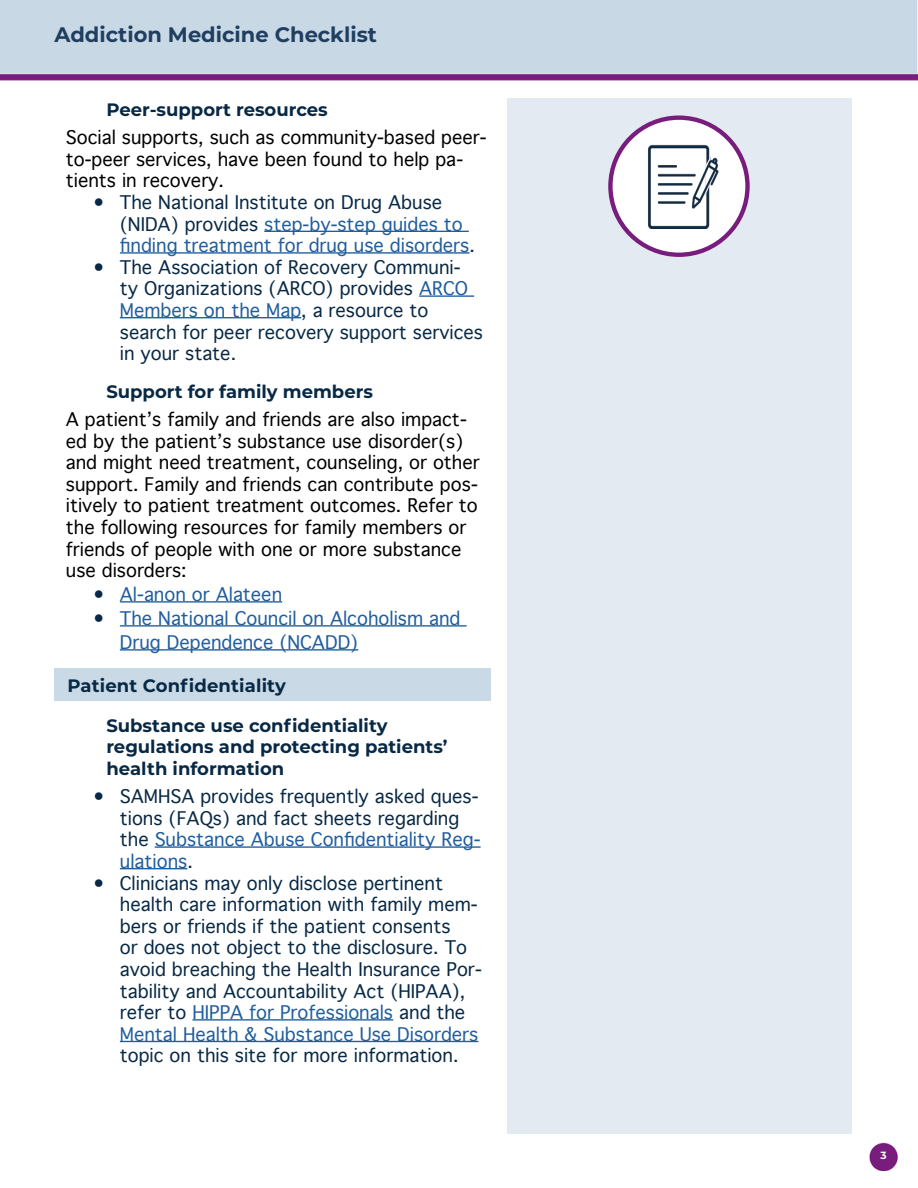
<style>
.page{position:relative;width:918px;height:1188px;background:#fff}
.page>*{position:absolute;margin:0;border:0;box-sizing:border-box;transform-origin:0 0}
.t1{font:700 21px "Montserrat";color:#1f3e60}
.t2{font:18px/21.6px "Geneva";color:#082945}
.Standard_Paragraph{font:18px/21.6px "Geneva";color:#000}
.t3{font:18px/21.6px "Geneva";color:#215e9e}
.Sub-Header{font:700 18px/21.6px "Montserrat";color:#082945}
.t4{font:700 10.5px "Montserrat";color:#f8f8f9}
.s1{color:#082945}
.s2{color:#215e9e}
</style>
<div class="page">
<img style="left:0;top:0;width:918px;height:1170px">
<div style="left:507px;top:98px;width:344px;height:1036px;background:#e4eaf1"></div>
<div style="left:610px;top:118px;width:138px;height:137px;background:#fff;border-radius:50%"></div>
<div style="left:608px;top:115px;width:142px;height:142px;border:4px solid #781d7e;border-radius:50%"></div>
<hr style="left:264px;top:231px;width:205px;height:1px;background:#215e9e">
<hr style="left:120px;top:252px;width:349px;height:2px;background:#215e9e">
<hr style="left:419px;top:295px;width:55px;height:2px;background:#215e9e">
<hr style="left:120px;top:317px;width:181px;height:1px;background:#215e9e">
<img style="left:648px;top:144px;width:70px;height:84px">
<hr style="left:120px;top:601px;width:162px;height:2px;background:#215e9e">
<hr style="left:120px;top:625px;width:347px;height:2px;background:#215e9e">
<hr style="left:120px;top:649px;width:238px;height:2px;background:#215e9e">
<div style="left:54px;top:668px;width:436px;height:33px;background:#c9d9e5"></div>
<hr style="left:155px;top:846px;width:326px;height:2px;background:#215e9e">
<hr style="left:120px;top:868px;width:67px;height:1px;background:#215e9e">
<hr style="left:192px;top:1019px;width:201px;height:2px;background:#215e9e">
<hr style="left:120px;top:1041px;width:359px;height:1px;background:#215e9e">
<p class="t1" style="left:54px;top:20px;width:324px">Addiction Medicine Checklist</p>
<p class="Sub-Header" style="left:106px;top:98px;width:223px">Peer-support resources</p>
<p class="Standard_Paragraph" style="left:66px;top:127px;width:422px">Social supports, such as community-based peer&shy;to-peer services, have been found to help pa&shy;tients in recovery.</p>
<p class="t3" style="left:120px;top:192px;width:357px;text-indent:-27px"><span class="s1">• The National Institute on Drug Abuse (NIDA) provides</span> step-by-step guides to finding treatment for drug use disorders<span class="s1">.</span></p>
<p class="t2" style="left:120px;top:257px;width:365px;text-indent:-27px">• The Association of Recovery Communi&shy;ty Organizations (ARCO) provides <span class="s2">ARCO Members on the Map</span>, a resource to search for peer recovery support services in your state.</p>
<p class="Sub-Header" style="left:106px;top:379px;width:268px">Support for family members</p>
<p class="Standard_Paragraph" style="left:66px;top:409px;width:415px">A patient’s family and friends are also impact&shy;ed by the patient’s substance use disorder(s) and might need treatment, counseling, or other support. Family and friends can contribute pos&shy;itively to patient treatment outcomes. Refer to the following resources for family members or friends of people with one or more substance use disorders:</p>
<p class="t3" style="left:93px;top:584px;width:191px"><span class="s1">•</span> Al-anon or Alateen</p>
<p class="t3" style="left:120px;top:607px;width:342px;line-height:24px;text-indent:-27px"><span class="s1">•</span> The National Council on Alcoholism and<br>Drug Dependence (NCADD)</p>
<p class="Sub-Header" style="left:67px;top:674px;width:220px">Patient Confidentiality</p>
<p class="Sub-Header" style="left:106px;top:714px;width:343px">Substance use confidentiality regulations and protecting patients’ health information</p>
<p class="t2" style="left:120px;top:786px;width:362px;text-indent:-27px">• SAMHSA provides frequently asked ques&shy;tions (FAQs) and fact sheets regarding the <span class="s2">Substance Abuse Confidentiality Reg&shy;ulations</span>.</p>
<p class="t2" style="left:120px;top:873px;width:363px;text-indent:-27px">• Clinicians may only disclose pertinent health care information with family mem&shy;bers or friends if the patient consents<br>or does not object to the disclosure. To avoid breaching the Health Insurance Por&shy;tability and Accountability Act (HIPAA), refer to <span class="s2">HIPPA for Professionals</span> and the <span class="s2">Mental Health &amp; Substance Use Disorders </span>topic on this site for more information.</p>
<p class="t4" style="left:880px;top:1148px;width:8px">3</p>
</div>
